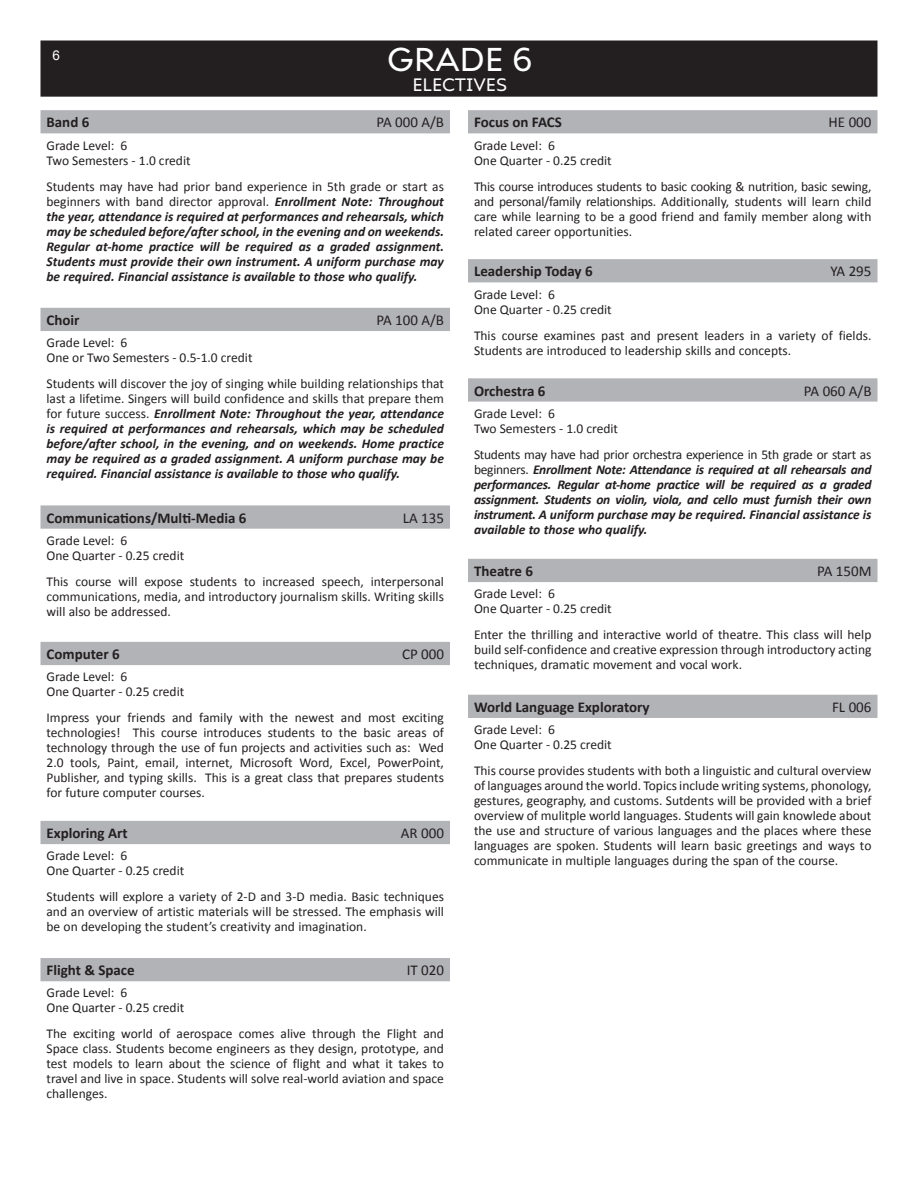
<style>
.page{position:relative;width:918px;height:1188px;background:#fff}
.page>*{position:absolute;margin:0;border:0;box-sizing:border-box;transform-origin:0 0}
.t1{font:33px "Ariana Pro";color:#fff}
.t2{font:18px "Ariana Pro";color:#fff}
.t3{font:700 15px "Calibri";color:#231f20}
.t4{font:15px "Calibri";color:#231f20}
.Descriptions{font:13.5px/15px "Calibri";color:#231f20;text-align:justify}
.Descriptions-2{font:italic 700 13.5px/15px "Calibri";color:#231f20;text-align:justify}
.More_Classes_offered{font:13.5px/15px "Calibri";color:#231f20;text-align:justify}
.t5{font:13.5px "Arial";color:#fff}
.s1{font-weight:400;font-style:normal}
</style>
<div class="page">
<div style="left:41px;top:41px;width:836px;height:55px;background:#231f20"></div>
<div style="left:40px;top:40px;width:838px;height:57px;border:2px solid #231f20"></div>
<div style="left:40px;top:110px;width:410px;height:23px;background:#b2b3b7"></div>
<div style="left:40px;top:308px;width:410px;height:23px;background:#b2b3b7"></div>
<svg style="left:40px;top:505px;width:410px;height:24px"></svg>
<div style="left:40px;top:642px;width:410px;height:23px;background:#b2b3b7"></div>
<div style="left:40px;top:821px;width:410px;height:23px;background:#b2b3b7"></div>
<div style="left:40px;top:958px;width:410px;height:23px;background:#b2b3b7"></div>
<div style="left:468px;top:110px;width:410px;height:23px;background:#b2b3b7"></div>
<div style="left:468px;top:259px;width:410px;height:23px;background:#b2b3b7"></div>
<svg style="left:468px;top:378px;width:410px;height:24px"></svg>
<div style="left:468px;top:559px;width:410px;height:23px;background:#b2b3b7"></div>
<div style="left:468px;top:695px;width:410px;height:23px;background:#b2b3b7"></div>
<p class="t5" style="left:53px;top:46px;width:9px">6</p>
<p class="t1" style="left:387px;top:37px;width:147px">GRADE 6</p>
<p class="t2" style="left:412px;top:72px;width:96px">ELECTIVES</p>
<p class="t3" style="left:46px;top:112px;width:44px">Band 6</p>
<p class="t4" style="left:376px;top:112px;width:69px">PA 000 A/B</p>
<p class="Descriptions" style="left:46px;top:137px;width:82px">Grade Level: 6</p>
<p class="Descriptions" style="left:46px;top:152px;width:146px">Two Semesters - 1.0 credit</p>
<p class="Descriptions-2" style="left:46px;top:178px;width:399px"><span class="s1">Students may have had prior band experience in 5th grade or start as beginners with band director approval.</span> Enrollment Note: Throughout the year, attendance is required at performances and rehearsals, which may be scheduled before/after school, in the evening and on weekends.<br>Regular at-home practice will be required as a graded assignment.<br>Students must provide their own instrument. A uniform purchase may be required. Financial assistance is available to those who qualify.</p>
<p class="t3" style="left:46px;top:309px;width:35px">Choir</p>
<p class="t4" style="left:376px;top:310px;width:69px">PA 100 A/B</p>
<p class="Descriptions" style="left:46px;top:335px;width:82px">Grade Level: 6</p>
<p class="Descriptions" style="left:46px;top:350px;width:208px">One or Two Semesters - 0.5-1.0 credit</p>
<p class="Descriptions-2" style="left:46px;top:376px;width:399px"><span class="s1">Students will discover the joy of singing while building relationships that last a lifetime. Singers will build confidence and skills that prepare them for future success.</span> Enrollment Note: Throughout the year, attendance is required at performances and rehearsals, which may be scheduled before/after school, in the evening, and on weekends. Home practice may be required as a graded assignment. A uniform purchase may be required. Financial assistance is available to those who qualify.</p>
<p class="t3" style="left:46px;top:507px;width:202px">Communications/Multi-Media 6</p>
<p class="t4" style="left:403px;top:507px;width:43px">LA 135</p>
<p class="Descriptions" style="left:46px;top:532px;width:82px">Grade Level: 6</p>
<p class="Descriptions" style="left:46px;top:547px;width:139px">One Quarter - 0.25 credit</p>
<p class="Descriptions" style="left:46px;top:573px;width:399px">This course will expose students to increased speech, interpersonal communications, media, and introductory journalism skills. Writing skills will also be addressed.</p>
<p class="t3" style="left:46px;top:644px;width:75px">Computer 6</p>
<p class="t4" style="left:402px;top:644px;width:43px">CP 000</p>
<p class="Descriptions" style="left:46px;top:669px;width:82px">Grade Level: 6</p>
<p class="Descriptions" style="left:46px;top:684px;width:139px">One Quarter - 0.25 credit</p>
<p class="More_Classes_offered" style="left:46px;top:710px;width:399px">Impress your friends and family with the newest and most exciting technologies! This course introduces students to the basic areas of technology through the use of fun projects and activities such as: Wed 2.0 tools, Paint, email, internet, Microsoft Word, Excel, PowerPoint, Publisher, and typing skills. This is a great class that prepares students for future computer courses.</p>
<p class="t3" style="left:46px;top:823px;width:83px">Exploring Art</p>
<p class="t4" style="left:401px;top:823px;width:45px">AR 000</p>
<p class="Descriptions" style="left:46px;top:848px;width:82px">Grade Level: 6</p>
<p class="Descriptions" style="left:46px;top:863px;width:139px">One Quarter - 0.25 credit</p>
<p class="Descriptions" style="left:46px;top:889px;width:399px">Students will explore a variety of 2-D and 3-D media. Basic techniques and an overview of artistic materials will be stressed. The emphasis will be on developing the student’s creativity and imagination.</p>
<p class="t3" style="left:46px;top:960px;width:90px">Flight &amp; Space</p>
<p class="t4" style="left:407px;top:960px;width:39px">IT 020</p>
<p class="Descriptions" style="left:46px;top:985px;width:82px">Grade Level: 6</p>
<p class="Descriptions" style="left:46px;top:1000px;width:139px">One Quarter - 0.25 credit</p>
<p class="More_Classes_offered" style="left:46px;top:1026px;width:399px">The exciting world of aerospace comes alive through the Flight and Space class. Students become engineers as they design, prototype, and test models to learn about the science of flight and what it takes to travel and live in space. Students will solve real-world aviation and space challenges.</p>
<p class="t3" style="left:474px;top:112px;width:89px">Focus on FACS</p>
<p class="t4" style="left:829px;top:112px;width:44px">HE 000</p>
<p class="Descriptions" style="left:474px;top:137px;width:82px">Grade Level: 6</p>
<p class="Descriptions" style="left:474px;top:152px;width:139px">One Quarter - 0.25 credit</p>
<p class="Descriptions" style="left:474px;top:178px;width:399px">This course introduces students to basic cooking &amp; nutrition, basic sewing, and personal/family relationships. Additionally, students will learn child care while learning to be a good friend and family member along with related career opportunities.</p>
<p class="t3" style="left:474px;top:261px;width:120px">Leadership Today 6</p>
<p class="t4" style="left:830px;top:261px;width:43px">YA 295</p>
<p class="Descriptions" style="left:474px;top:286px;width:82px">Grade Level: 6</p>
<p class="Descriptions" style="left:474px;top:301px;width:139px">One Quarter - 0.25 credit</p>
<p class="More_Classes_offered" style="left:474px;top:327px;width:399px">This course examines past and present leaders in a variety of fields.<br>Students are introduced to leadership skills and concepts.</p>
<p class="t3" style="left:474px;top:380px;width:73px">Orchestra 6</p>
<p class="t4" style="left:804px;top:380px;width:69px">PA 060 A/B</p>
<p class="Descriptions" style="left:474px;top:405px;width:82px">Grade Level: 6</p>
<p class="Descriptions" style="left:474px;top:420px;width:146px">Two Semesters - 1.0 credit</p>
<p class="Descriptions-2" style="left:474px;top:446px;width:399px"><span class="s1">Students may have had prior orchestra experience in 5th grade or start as beginners.</span> Enrollment Note: Attendance is required at all rehearsals and performances. Regular at-home practice will be required as a graded assignment. Students on violin, viola, and cello must furnish their own instrument. A uniform purchase may be required. Financial assistance is available to those who qualify.</p>
<p class="t3" style="left:474px;top:560px;width:61px">Theatre 6</p>
<p class="t4" style="left:817px;top:561px;width:56px">PA 150M</p>
<p class="Descriptions" style="left:474px;top:586px;width:82px">Grade Level: 6</p>
<p class="Descriptions" style="left:474px;top:601px;width:139px">One Quarter - 0.25 credit</p>
<p class="Descriptions" style="left:474px;top:627px;width:399px">Enter the thrilling and interactive world of theatre. This class will help build self-confidence and creative expression through introductory acting techniques, dramatic movement and vocal work.</p>
<p class="t3" style="left:474px;top:696px;width:177px">World Language Exploratory</p>
<p class="t4" style="left:832px;top:697px;width:41px">FL 006</p>
<p class="Descriptions" style="left:474px;top:722px;width:82px">Grade Level: 6</p>
<p class="Descriptions" style="left:474px;top:737px;width:139px">One Quarter - 0.25 credit</p>
<p class="Descriptions" style="left:474px;top:763px;width:399px">This course provides students with both a linguistic and cultural overview of languages around the world. Topics include writing systems, phonology, gestures, geography, and customs. Sutdents will be provided with a brief overview of mulitple world languages. Students will gain knowlede about the use and structure of various languages and the places where these languages are spoken. Students will learn basic greetings and ways to communicate in multiple languages during the span of the course.</p>
</div>
